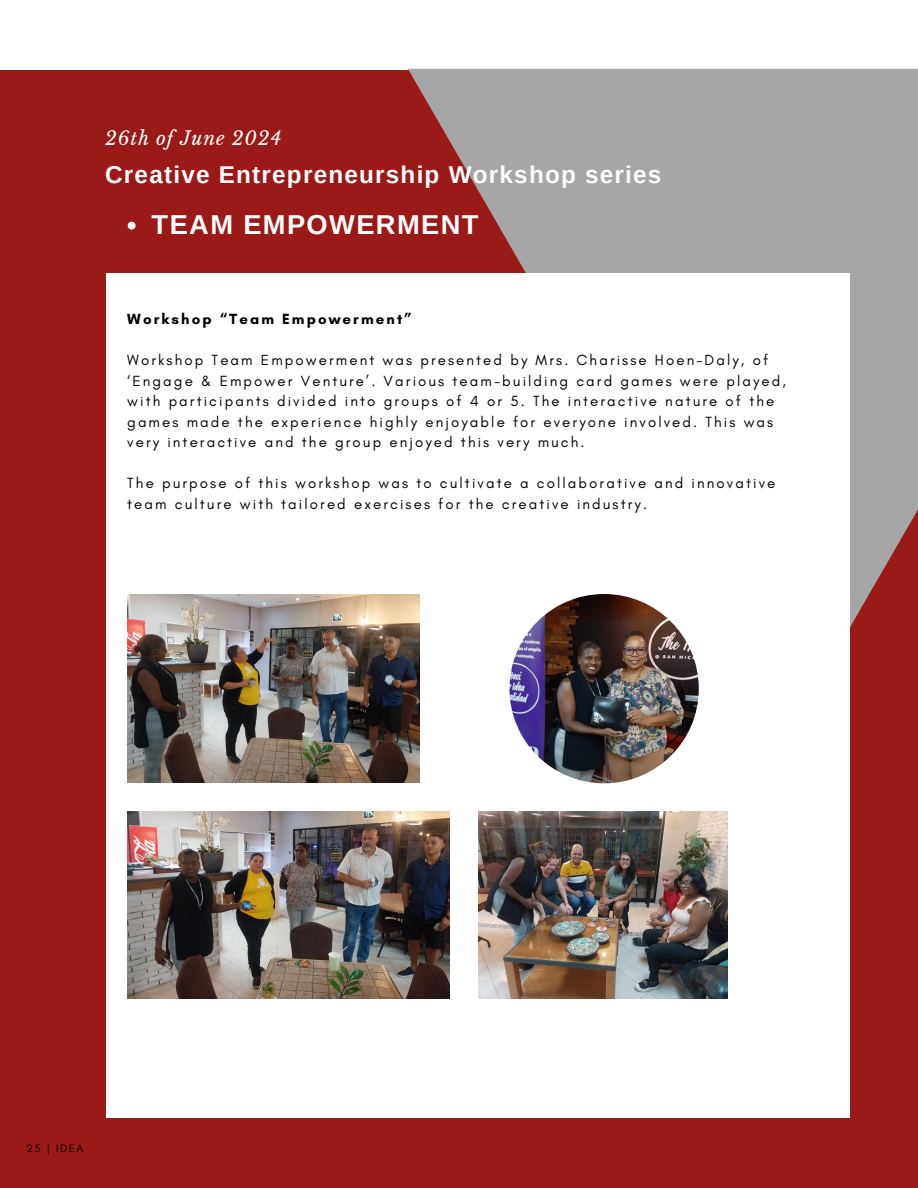
<style>
.page{position:relative;width:918px;height:1188px;background:#991a16}
.page>*{position:absolute;margin:0;border:0;box-sizing:border-box;transform-origin:0 0}
.t1{font:700 27.3px "Arimo";letter-spacing:.05em;color:#fefdfd}
.t2{font:700 24.3px "Arimo";letter-spacing:.05em;color:#fefdfd}
.t3{font:italic 18.75px "Libre Baskerville";letter-spacing:.05em;color:#fff}
.t4{font:15px/20.5px "Glacial Indifference";letter-spacing:.14em;color:#000}
.t5{font:700 15px "Glacial Indifference";letter-spacing:.14em;color:#000}
.t6{font:11.1px "Glacial Indifference";letter-spacing:.14em;color:#000}
</style>
<div class="page">
<div style="left:0;top:0;width:918px;height:70px;background:#fff"></div>
<svg style="left:408px;top:69px;width:510px;height:662px;fill:#a6a6a6"></svg>
<div style="left:107px;top:273px;width:742px;height:845px;background:#fff"></div>
<img style="left:509px;top:594px;width:190px;height:189px;border-radius:50%">
<img style="left:127px;top:594px;width:293px;height:189px">
<img style="left:478px;top:812px;width:250px;height:187px">
<img style="left:127px;top:812px;width:322px;height:187px">
<svg style="left:128px;top:222px;width:8px;height:8px"></svg>
<p class="t3" style="left:105px;top:127px;width:178px">26th of June 2024</p>
<h5 class="t2" style="left:105px;top:161px;width:558px">Creative Entrepreneurship Workshop series</h5>
<p class="t1" style="left:152px;top:209px;width:328px">TEAM EMPOWERMENT</p>
<p class="t5" style="left:127px;top:310px;width:286px">Workshop “Team Empowerment”</p>
<h4 class="t4" style="left:127px;top:350px;width:660px">Workshop Team Empowerment was presented by Mrs. Charisse Hoen-Daly, of ‘Engage &amp; Empower Venture’. Various team-building card games were played, with participants divided into groups of 4 or 5. The interactive nature of the games made the experience highly enjoyable for everyone involved. This was very interactive and the group enjoyed this very much.</h4>
<h5 class="t4" style="left:127px;top:473px;width:650px">The purpose of this workshop was to cultivate a collaborative and innovative team culture with tailored exercises for the creative industry.</h5>
<p class="t6" style="left:26px;top:1141px;width:59px">25 | IDEA</p>
</div>
